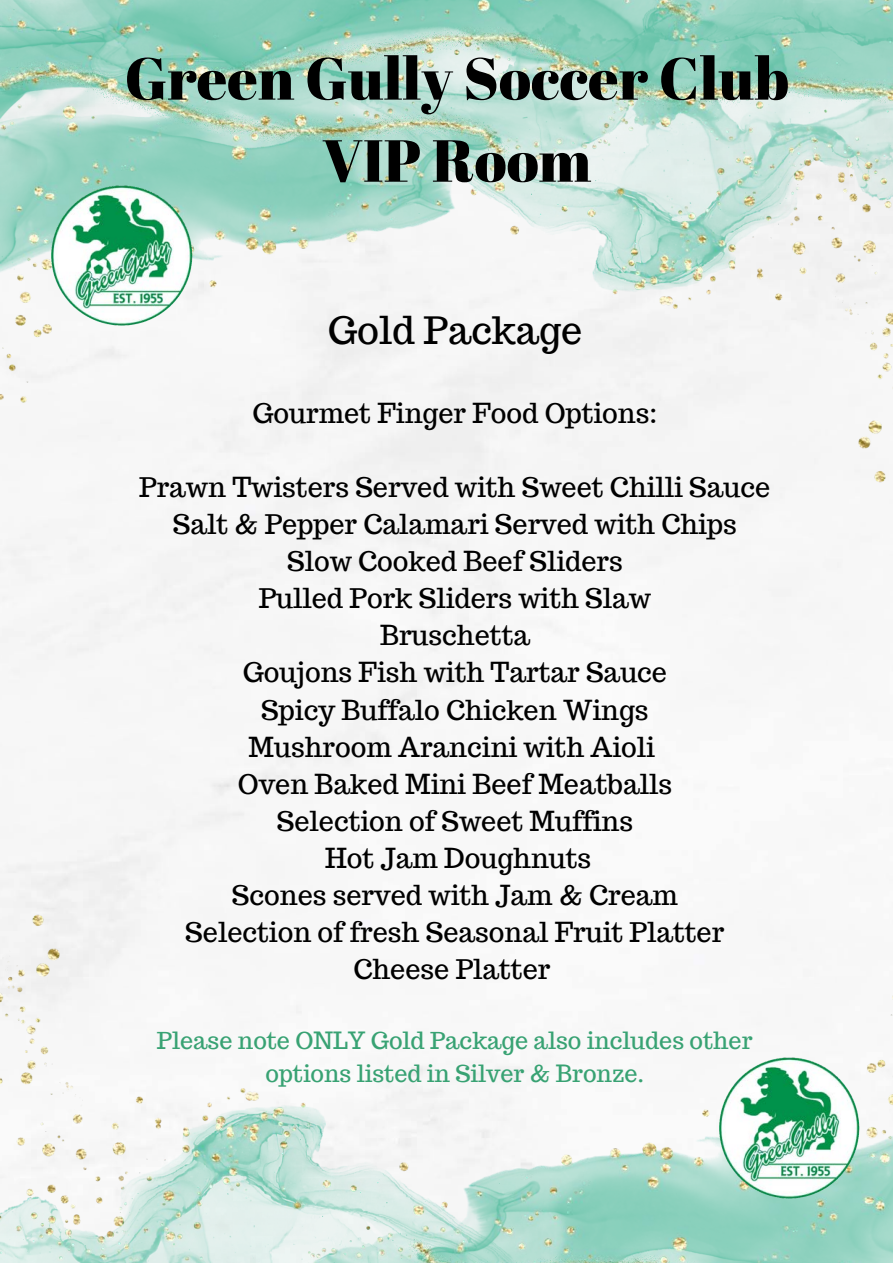
<style>
.page{position:relative;width:893px;height:1264px;background:#fff}
.page>*{position:absolute;margin:0;border:0;box-sizing:border-box;transform-origin:0 0}
.t1{font:59.25px/82.1px "Abril Fatface";color:#000;text-align:center}
.t2{font:37.65px "Trocchi";color:#000}
.t3{font:27px/37px "Trocchi";color:#000;text-align:center}
.t4{font:23.25px/32.5px "Trocchi";color:#38a273;text-align:center}
</style>
<div class="page">
<img style="left:0;top:892px;width:892px;height:370px">
<img style="left:0;top:0;width:892px;height:504px">
<img style="left:714px;top:1052px;width:149px;height:149px">
<img style="left:47px;top:180px;width:149px;height:150px">
<h1 class="t1" style="left:125px;top:36px;width:665px">Green Gully Soccer Club<br>VIP Room</h1>
<h2 class="t2" style="left:328px;top:305px;width:256px">Gold Package</h2>
<p class="t3" style="left:252px;top:394px;width:406px">Gourmet Finger Food Options:</p>
<p class="t3" style="left:139px;top:468px;width:632px">Prawn Twisters Served with Sweet Chilli Sauce<br>Salt &amp; Pepper Calamari Served with Chips<br>Slow Cooked Beef Sliders<br>Pulled Pork Sliders with Slaw<br>Bruschetta<br>Goujons Fish with Tartar Sauce<br>Spicy Buffalo Chicken Wings<br>Mushroom Arancini with Aioli<br>Oven Baked Mini Beef Meatballs<br>Selection of Sweet Muffins<br>Hot Jam Doughnuts<br>Scones served with Jam &amp; Cream<br>Selection of fresh Seasonal Fruit Platter<br>Cheese Platter</p>
<p class="t4" style="left:157px;top:1024px;width:597px">Please note ONLY Gold Package also includes other options listed in Silver &amp; Bronze.</p>
</div>
